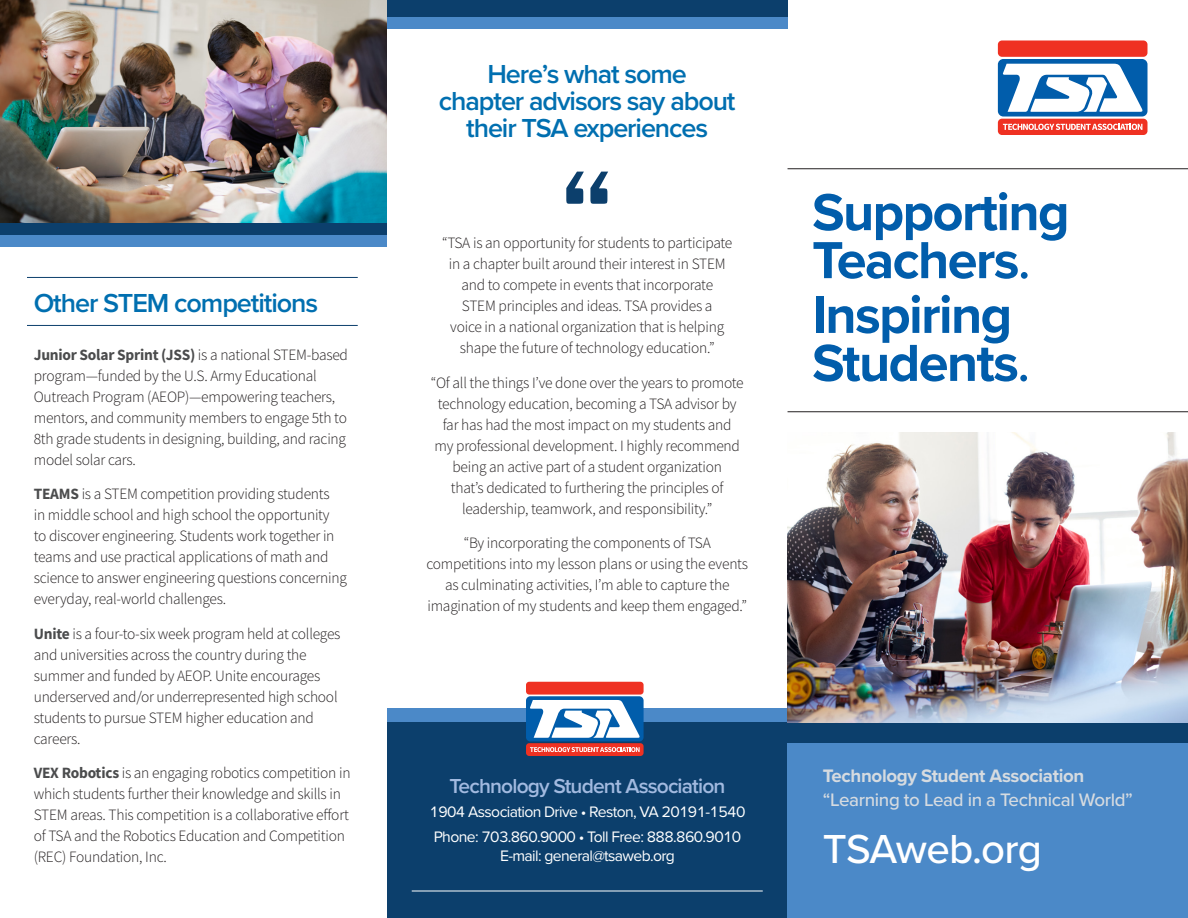
<style>
.page{position:relative;width:1188px;height:918px;background:#fff}
.page>*{position:absolute;margin:0;border:0;box-sizing:border-box;transform-origin:0 0}
.Paragraph_Header{font:700 54px/48px "Proxima Nova";letter-spacing:-.03em;color:#015dab}
.t1{font:500 42px "Proxima Nova";letter-spacing:-.02em;color:#fff}
.Header_wRule{font:600 27px/27px "Proxima Nova";letter-spacing:-.04em;color:#006fb0;text-align:center}
.t2{font:600 21px "Proxima Nova";letter-spacing:-.04em;color:#a2bae0}
.t3{font:500 18.75px "Proxima Nova";letter-spacing:-.02em;color:#d6dbe0}
.t4{font:700 18.75px "Proxima Nova";letter-spacing:-.02em;color:#d6dbe0}
.BODY{font:300 15.75px/21px "Source Sans Pro";letter-spacing:-.015em;color:#231f20}
.t5{font:15.75px "Proxima Nova";letter-spacing:-.04em;color:#fff}
.s1{font-weight:700;color:#4b4c4d}
.s2{font-weight:500}
</style>
<div class="page">
<div style="left:387px;top:0;width:401px;height:28px;background:#4b89c8"></div>
<div style="left:387px;top:709px;width:401px;height:209px;background:#0c3f6c"></div>
<div style="left:788px;top:699px;width:400px;height:219px;background:#4b89c8"></div>
<div style="left:387px;top:0;width:401px;height:16px;background:#0c3f6c"></div>
<div style="left:0;top:217px;width:387px;height:30px;background:#4b89c8"></div>
<div style="left:0;top:219px;width:387px;height:16px;background:#0c3f6c"></div>
<div style="left:788px;top:722px;width:400px;height:20px;background:#0c3f6c"></div>
<div style="left:387px;top:709px;width:401px;height:13px;background:#4b89c8"></div>
<svg style="left:566px;top:172px;width:42px;height:32px"></svg>
<img style="left:0;top:0;width:387px;height:223px">
<div style="left:998px;top:119px;width:149px;height:16px;background:#ef3122;border-radius:4px"></div>
<div style="left:998px;top:59px;width:150px;height:58px;background:#015dab;border-radius:5px"></div>
<svg style="left:1003px;top:64px;width:140px;height:48px"></svg>
<div style="left:998px;top:40px;width:149px;height:17px;background:#ef3122;border-radius:4px"></div>
<svg style="left:1003px;top:124px;width:139px;height:6px"></svg>
<hr style="left:27px;top:277px;width:331px;height:1px;background:#0c3f6c">
<hr style="left:27px;top:325px;width:331px;height:1px;background:#0c3f6c">
<img style="left:788px;top:432px;width:400px;height:290px">
<hr style="left:788px;top:168px;width:400px;height:1px;background:#231f20">
<hr style="left:788px;top:411px;width:400px;height:1px;background:#231f20">
<hr style="left:412px;top:891px;width:351px;height:1px;background:#fff">
<div style="left:526px;top:743px;width:118px;height:13px;background:#ef3122;border-radius:3px"></div>
<div style="left:526px;top:696px;width:118px;height:45px;background:#015dab;border-radius:4px"></div>
<svg style="left:530px;top:700px;width:110px;height:38px"></svg>
<div style="left:526px;top:682px;width:118px;height:13px;background:#ef3122;border-radius:3px"></div>
<svg style="left:530px;top:747px;width:110px;height:5px"></svg>
<p class="Header_wRule" style="left:34px;top:288px;width:286px">Other STEM competitions</p>
<p class="BODY" style="left:34px;top:344px;width:316px"><span class="s1">Junior Solar Sprint (JSS)</span> is a national STEM-based program—funded by the U.S. Army Educational Outreach Program (AEOP)—empowering teachers, mentors, and community members to engage 5th to 8th grade students in designing, building, and racing model solar cars.</p>
<p class="BODY" style="left:34px;top:483px;width:315px"><span class="s1">TEAMS</span> is a STEM competition providing students<br>in middle school and high school the opportunity<br>to discover engineering. Students work together in teams and use practical applications of math and science to answer engineering questions concerning everyday, real-world challenges.</p>
<p class="BODY" style="left:34px;top:623px;width:308px"><span class="s1">Unite</span> is a four-to-six week program held at colleges and universities across the country during the summer and funded by AEOP. Unite encourages underserved and/or underrepresented high school students to pursue STEM higher education and careers.</p>
<p class="BODY" style="left:34px;top:762px;width:318px"><span class="s1">VEX Robotics</span> is an engaging robotics competition in which students further their knowledge and skills in STEM areas. This competition is a collaborative effort of TSA and the Robotics Education and Competition (REC) Foundation, Inc.</p>
<p class="Header_wRule" style="left:439px;top:59px;width:298px">Here’s what some<br>chapter advisors say about their TSA experiences</p>
<p class="BODY" style="left:442px;top:232px;width:292px;text-align:center">“TSA is an opportunity for students to participate in a chapter built around their interest in STEM and to compete in events that incorporate<br>STEM principles and ideas. TSA provides a<br>voice in a national organization that is helping shape the future of technology education.”</p>
<p class="BODY" style="left:431px;top:372px;width:315px;text-align:center">“Of all the things I’ve done over the years to promote technology education, becoming a TSA advisor by far has had the most impact on my students and<br>my professional development. I highly recommend being an active part of a student organization<br>that’s dedicated to furthering the principles of leadership, teamwork, and responsibility.”</p>
<p class="BODY" style="left:427px;top:532px;width:323px;text-align:center">“By incorporating the components of TSA competitions into my lesson plans or using the events as culminating activities, I’m able to capture the imagination of my students and keep them engaged.”</p>
<p class="t2" style="left:450px;top:770px;width:277px">Technology Student Association</p>
<p class="t5" style="left:430px;top:800px;width:317px">1904 Association Drive • Reston, VA 20191-1540</p>
<p class="t5" style="left:434px;top:825px;width:309px">Phone: 703.860.9000 • Toll Free: 888.860.9010</p>
<p class="t5" style="left:500px;top:844px;width:176px">E-mail: general@tsaweb.org</p>
<p class="Paragraph_Header" style="left:812px;top:187px;width:259px">Supporting<br>Teachers<span class="s2">.</span></p>
<p class="Paragraph_Header" style="left:812px;top:290px;width:219px">Inspiring<br>Students<span class="s2">.</span></p>
<p class="t4" style="left:823px;top:762px;width:263px">Technology Student Association</p>
<p class="t3" style="left:823px;top:786px;width:311px">“Learning to Lead in a Technical World”</p>
<p class="t1" style="left:823px;top:818px;width:220px">TSAweb.org</p>
</div>
